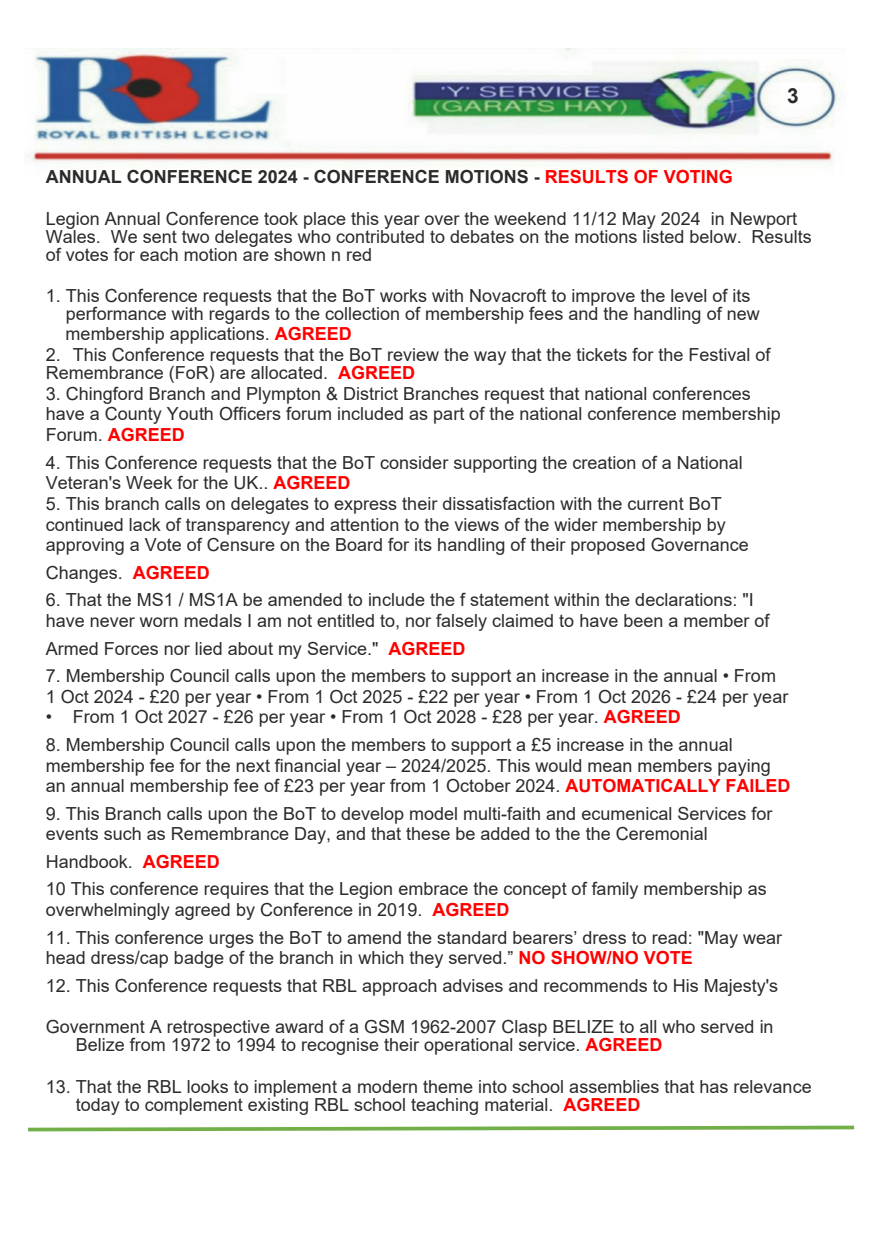
<style>
.page{position:relative;width:884px;height:1251px;background:#fff}
.page>*{position:absolute;margin:0;border:0;box-sizing:border-box;transform-origin:0 0}
.t1{font:700 20.85px "Arial";color:#2c2b2a}
.t2{font:18px/20.7px "Arial";color:#2c2b2a}
.t3{font:700 18px "Arial";color:#2c2b2a}
.s1{color:#f00}
.s2{font-weight:700;color:#f00}
</style>
<div class="page">
<img style="left:24px;top:48px;width:817px;height:116px">
<svg style="left:28px;top:1125px;width:827px;height:7px"></svg>
<p class="t1" style="left:787px;top:88px;width:13px">3</p>
<p class="t3" style="left:46px;top:170px;width:689px">ANNUAL CONFERENCE 2024 - CONFERENCE MOTIONS - <span class="s1">RESULTS OF VOTING</span></p>
<p class="t2" style="left:46px;top:211px;width:767px;line-height:18px">Legion Annual Conference took place this year over the weekend 11/12 May 2024 in Newport<br>Wales. We sent two delegates who contributed to debates on the motions listed below. Results of votes for each motion are shown n red</p>
<p class="t2" style="left:66px;top:288px;width:696px;line-height:18px;text-indent:-20px">1. This Conference requests that the BoT works with Novacroft to improve the level of its performance with regards to the collection of membership fees and the handling of new</p>
<p class="t2" style="left:66px;top:325px;width:288px">membership applications. <span class="s2">AGREED</span></p>
<p class="t2" style="left:46px;top:347px;width:726px;line-height:18px">2. This Conference requests that the BoT review the way that the tickets for the Festival of<br>Remembrance (FoR) are allocated. <span class="s2">AGREED</span></p>
<p class="t2" style="left:46px;top:385px;width:737px">3. Chingford Branch and Plympton &amp; District Branches request that national conferences have a County Youth Officers forum included as part of the national conference membership<br>Forum. <span class="s2">AGREED</span></p>
<p class="t2" style="left:46px;top:453px;width:699px">4. This Conference requests that the BoT consider supporting the creation of a National<br>Veteran's Week for the UK.. <span class="s2">AGREED</span></p>
<p class="t2" style="left:46px;top:495px;width:705px">5. This branch calls on delegates to express their dissatisfaction with the current BoT continued lack of transparency and attention to the views of the wider membership by approving a Vote of Censure on the Board for its handling of their proposed Governance</p>
<p class="t2" style="left:46px;top:563px;width:166px">Changes. <span class="s2">AGREED</span></p>
<p class="t2" style="left:46px;top:591px;width:725px">6. That the MS1 / MS1A be amended to include the f statement within the declarations: "I have never worn medals I am not entitled to, nor falsely claimed to have been a member of</p>
<p class="t2" style="left:46px;top:639px;width:421px">Armed Forces nor lied about my Service." <span class="s2">AGREED</span></p>
<p class="t2" style="left:46px;top:667px;width:744px">7. Membership Council calls upon the members to support an increase in the annual • From<br>1 Oct 2024 - £20 per year • From 1 Oct 2025 - £22 per year • From 1 Oct 2026 - £24 per year</p>
<p class="t2" style="left:46px;top:708px;width:637px">• From 1 Oct 2027 - £26 per year • From 1 Oct 2028 - £28 per year. <span class="s2">AGREED</span></p>
<p class="t2" style="left:46px;top:735px;width:746px">8. Membership Council calls upon the members to support a £5 increase in the annual membership fee for the next financial year – 2024/2025. This would mean members paying an annual membership fee of £23 per year from 1 October 2024. <span class="s2">AUTOMATICALLY FAILED</span></p>
<p class="t2" style="left:46px;top:804px;width:728px">9. This Branch calls upon the BoT to develop model multi-faith and ecumenical Services for events such as Remembrance Day, and that these be added to the the Ceremonial</p>
<p class="t2" style="left:46px;top:849px;width:723px;line-height:27.5px">Handbook. <span class="s2">AGREED<br></span>10 This conference requires that the Legion embrace the concept of family membership as</p>
<p class="t2" style="left:46px;top:901px;width:465px">overwhelmingly agreed by Conference in 2019. <span class="s2">AGREED</span></p>
<p class="t2" style="left:46px;top:928px;width:738px">11. This conference urges the BoT to amend the standard bearers’ dress to read: "May wear head dress/cap badge of the branch in which they served.” <span class="s2">NO SHOW/NO VOTE</span></p>
<p class="t2" style="left:46px;top:976px;width:734px">12. This Conference requests that RBL approach advises and recommends to His Majesty's</p>
<p class="t2" style="left:76px;top:1019px;width:699px;line-height:18px;text-indent:-30px">Government A retrospective award of a GSM 1962-2007 Clasp BELIZE to all who served in<br>Belize from 1972 to 1994 to recognise their operational service. <span class="s2">AGREED</span></p>
<p class="t2" style="left:76px;top:1078px;width:737px;line-height:18px;text-indent:-30px">13. That the RBL looks to implement a modern theme into school assemblies that has relevance today to complement existing RBL school teaching material. <span class="s2">AGREED</span></p>
</div>
